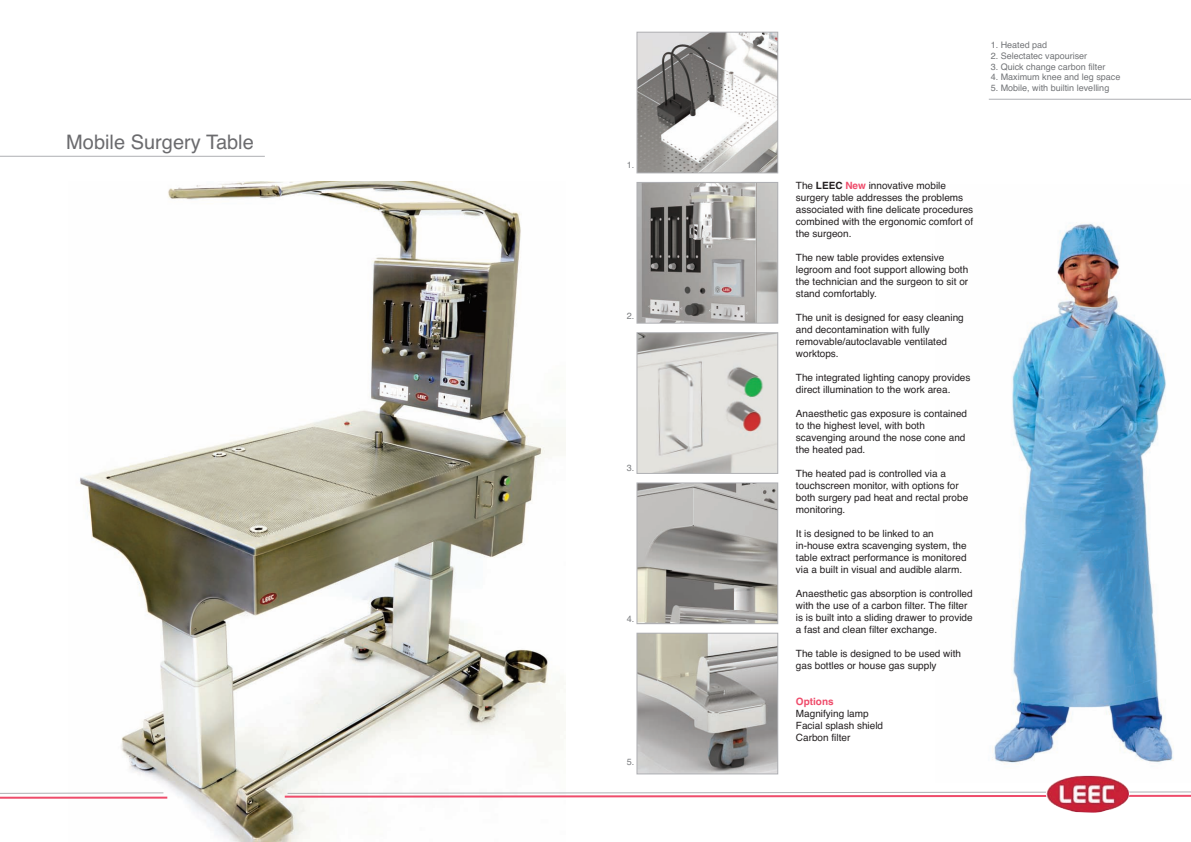
<style>
.page{position:relative;width:1191px;height:842px;background:#fff}
.page>*{position:absolute;margin:0;border:0;box-sizing:border-box;transform-origin:0 0}
.t1{font:20px "Helvetica";color:#6b6b6e}
.t2{font:10px/12px "Helvetica";color:#231f20}
.t3{font:700 10px "Helvetica";color:#ef4c6b}
.t4{font:9px "Helvetica";color:#727477}
.t5{font:9px "Helvetica";color:#7a7c7f}
.s1{font-weight:700}
.s2{font-weight:700;color:#ef4c6b}
</style>
<div class="page">
<img style="left:68px;top:182px;width:497px;height:660px">
<img style="left:992px;top:223px;width:182px;height:542px">
<img style="left:638px;top:34px;width:138px;height:137px">
<div style="left:636px;top:32px;width:142px;height:141px;border:1px solid #aeafb3"></div>
<img style="left:638px;top:184px;width:138px;height:138px">
<div style="left:636px;top:182px;width:142px;height:142px;border:1px solid #aeafb3"></div>
<img style="left:638px;top:334px;width:138px;height:138px">
<div style="left:636px;top:332px;width:142px;height:142px;border:1px solid #aeafb3"></div>
<img style="left:638px;top:484px;width:138px;height:138px">
<div style="left:636px;top:482px;width:142px;height:142px;border:1px solid #aeafb3"></div>
<img style="left:638px;top:635px;width:138px;height:137px">
<div style="left:636px;top:633px;width:142px;height:141px;border:1px solid #aeafb3"></div>
<svg style="left:0;top:792px;width:164px;height:2px"></svg>
<hr style="left:0;top:156px;width:265px;height:1px;background:#aeafb3">
<hr style="left:988px;top:99px;width:203px;height:1px;background:#aeafb3">
<svg style="left:283px;top:791px;width:908px;height:8px"></svg>
<img style="left:1046px;top:776px;width:82px;height:37px">
<hr style="left:0;top:797px;width:167px;height:2px;background:#ef4c6b">
<h1 class="t1" style="left:66px;top:131px;width:189px">Mobile Surgery Table</h1>
<p class="t5" style="left:626px;top:160px;width:9px">1.</p>
<p class="t5" style="left:626px;top:311px;width:9px">2.</p>
<p class="t5" style="left:626px;top:462px;width:9px">3.</p>
<p class="t5" style="left:626px;top:613px;width:9px">4.</p>
<p class="t5" style="left:626px;top:756px;width:9px">5.</p>
<p class="t4" style="left:990px;top:40px;width:58px">1. Heated pad</p>
<p class="t4" style="left:990px;top:51px;width:98px">2. Selectatec vapouriser</p>
<p class="t4" style="left:990px;top:61px;width:116px">3. Quick change carbon filter</p>
<p class="t4" style="left:990px;top:72px;width:131px">4. Maximum knee and leg space</p>
<p class="t4" style="left:990px;top:83px;width:120px">5. Mobile, with builtin levelling</p>
<p class="t2" style="left:796px;top:179px;width:179px">The <span class="s1">LEEC</span> <span class="s2">New</span> innovative mobile surgery table addresses the problems associated with fine delicate procedures combined with the ergonomic comfort of the surgeon.</p>
<p class="t2" style="left:796px;top:251px;width:174px">The new table provides extensive legroom and foot support allowing both the technician and the surgeon to sit or stand comfortably.</p>
<p class="t2" style="left:796px;top:311px;width:169px">The unit is designed for easy cleaning and decontamination with fully removable/autoclavable ventilated worktops.</p>
<p class="t2" style="left:796px;top:371px;width:176px">The integrated lighting canopy provides direct illumination to the work area.</p>
<p class="t2" style="left:796px;top:407px;width:173px">Anaesthetic gas exposure is contained to the highest level, with both scavenging around the nose cone and the heated pad.</p>
<p class="t2" style="left:796px;top:467px;width:174px">The heated pad is controlled via a touchscreen monitor, with options for both surgery pad heat and rectal probe monitoring.</p>
<p class="t2" style="left:796px;top:527px;width:172px">It is designed to be linked to an in-house extra scavenging system, the table extract performance is monitored via a built in visual and audible alarm.</p>
<p class="t2" style="left:796px;top:587px;width:178px">Anaesthetic gas absorption is controlled with the use of a carbon filter. The filter is is built into a sliding drawer to provide a fast and clean filter exchange.</p>
<p class="t2" style="left:796px;top:647px;width:167px">The table is designed to be used with gas bottles or house gas supply</p>
<p class="t3" style="left:796px;top:695px;width:39px">Options</p>
<p class="t2" style="left:796px;top:707px;width:89px">Magnifying lamp<br>Facial splash shield<br>Carbon filter</p>
</div>
